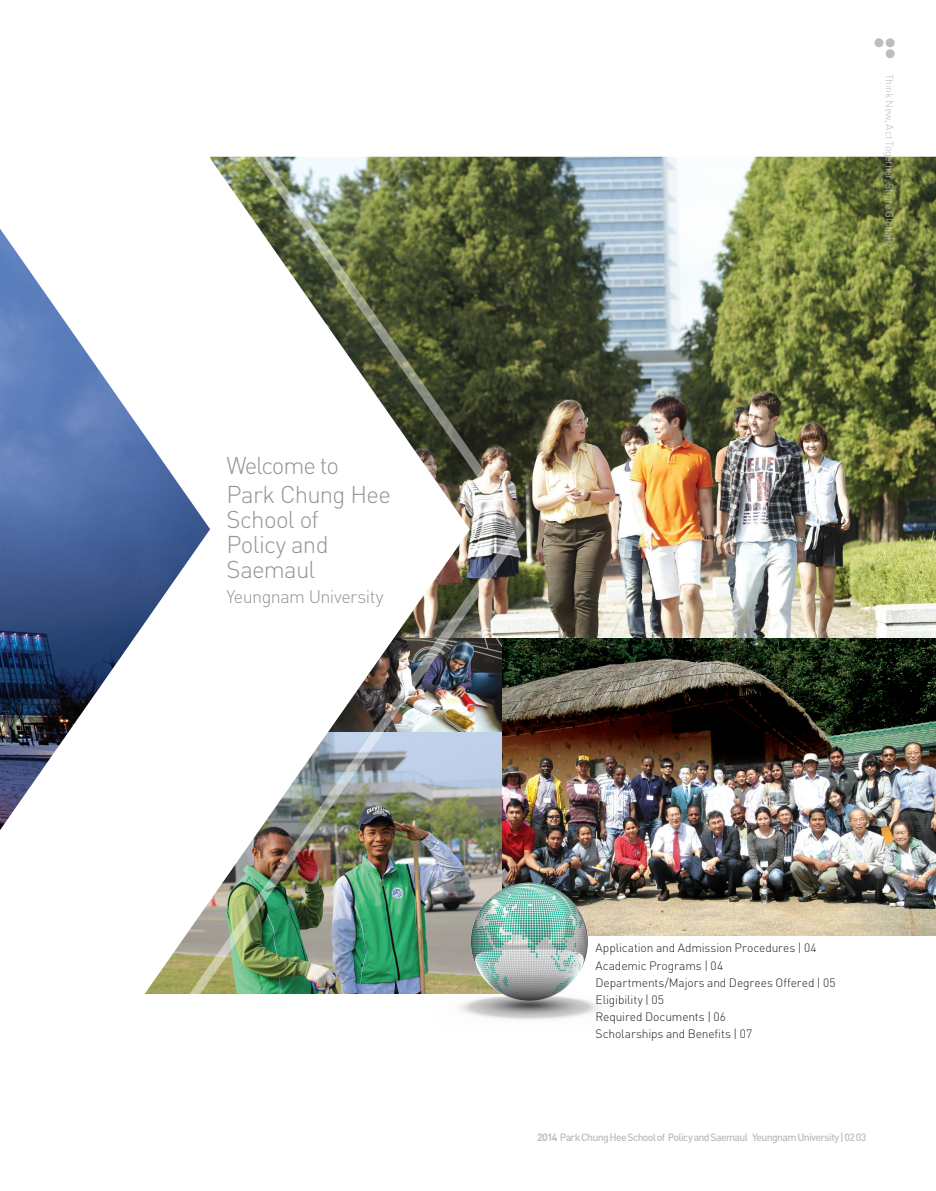
<style>
.page{position:relative;width:936px;height:1191px;background:#fff}
.page>*{position:absolute;margin:0;border:0;box-sizing:border-box;transform-origin:0 0}
.t1{font:300 24px "DIN";letter-spacing:-.035em;color:#939598}
.t2{font:300 24px "DIN";letter-spacing:-.055em;color:#939598}
.t3{font:300 18px "DIN";letter-spacing:-.035em;color:#939598}
.t4{font:300 12px "DIN";letter-spacing:-.005em;color:#231f20}
.t5{font:500 10.5px "DIN";letter-spacing:-.065em;color:#bcbdc0}
.t6{font:300 10.5px "DIN";letter-spacing:-.025em;color:#bcbdc0}
.s1{font-weight:700}
</style>
<div class="page">
<img style="left:525px;top:157px;width:410px;height:481px">
<img style="left:525px;top:638px;width:410px;height:297px">
<svg style="left:0;top:229px;width:151px;height:765px"></svg>
<img style="left:151px;top:156px;width:374px;height:838px">
<img style="left:432px;top:870px;width:192px;height:150px">
<div style="left:885px;top:38px;width:9px;height:9px;background:#bcbdc0;border-radius:50%"></div>
<div style="left:874px;top:38px;width:9px;height:9px;background:#bcbdc0;border-radius:50%"></div>
<div style="left:885px;top:49px;width:9px;height:9px;background:#bcbdc0;border-radius:50%"></div>
<p class="t2" style="left:226px;top:451px;width:114px">Welcome to</p>
<p class="t1" style="left:226px;top:479px;width:166px">Park Chung Hee</p>
<p class="t1" style="left:226px;top:504px;width:94px">School of</p>
<p class="t1" style="left:226px;top:529px;width:104px">Policy and</p>
<p class="t1" style="left:226px;top:554px;width:90px">Saemaul</p>
<p class="t3" style="left:226px;top:585px;width:158px">Yeungnam University</p>
<p class="t6" style="left:896px;top:74px;width:175px;rotate:90deg">Think New, Act Together, Share Globally</p>
<p class="t4" style="left:595px;top:940px;width:223px">Application and Admission Procedures | 04</p>
<p class="t4" style="left:595px;top:958px;width:129px">Academic Programs | 04</p>
<p class="t4" style="left:595px;top:975px;width:241px">Departments/Majors and Degrees Offered | 05</p>
<p class="t4" style="left:595px;top:992px;width:70px">Eligibility | 05</p>
<p class="t4" style="left:595px;top:1009px;width:132px">Required Documents | 06</p>
<p class="t4" style="left:595px;top:1026px;width:158px">Scholarships and Benefits | 07</p>
<p class="t5" style="left:537px;top:1130px;width:331px"><span class="s1">2014</span> Park Chung Hee School of Policy and Saemaul Yeungnam University | 02 03</p>
</div>
